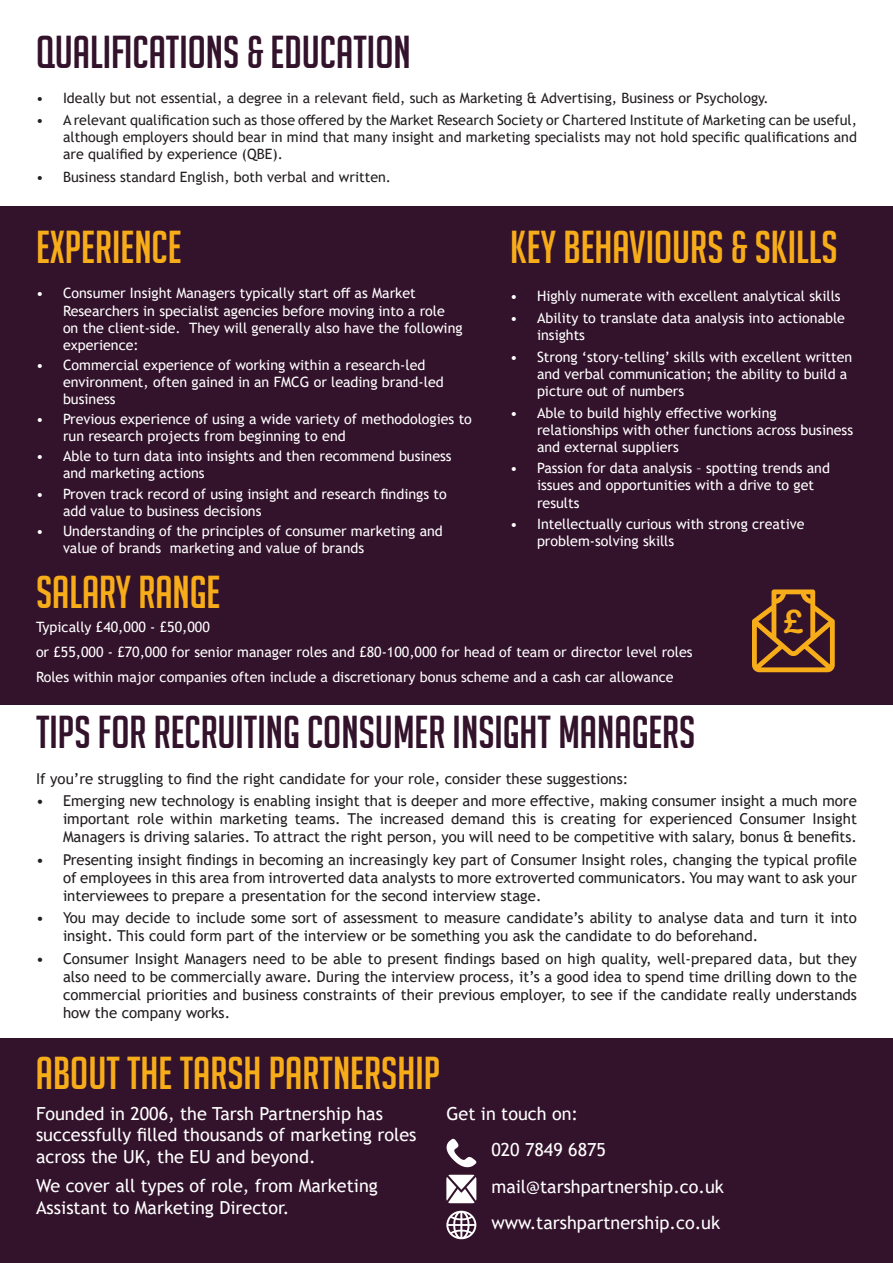
<style>
.page{position:relative;width:893px;height:1263px;background:#fff}
.page>*{position:absolute;margin:0;border:0;box-sizing:border-box;transform-origin:0 0}
.t1{font:45px "Big Noodle Titling";color:#f7ac1a}
.t2{font:45px "Big Noodle Titling";color:#33122b}
.t3{font:32.4px "Arial Rounded MT Bold";color:#f7ac1a}
.t4{font:18px/21.6px "Trebuchet MS";color:#fff}
.t5{font:15px/18px "Trebuchet MS";color:#231f20;text-align:justify}
.t6{font:14.25px/17.1px "Trebuchet MS";color:#fff}
.t7{font:14.25px/17.1px "Trebuchet MS";color:#231f20;text-align:justify}
</style>
<div class="page">
<div style="left:0;top:207px;width:893px;height:498px;background:#33122b"></div>
<div style="left:0;top:1038px;width:893px;height:225px;background:#33122b"></div>
<svg style="left:446px;top:1175px;width:30px;height:28px"></svg>
<svg style="left:446px;top:1139px;width:30px;height:28px"></svg>
<svg style="left:446px;top:1211px;width:30px;height:28px"></svg>
<svg style="left:752px;top:589px;width:83px;height:83px"></svg>
<h1 class="t2" style="left:36px;top:28px;width:376px">QUALIFICATIONS &amp; EDUCATION</h1>
<p class="t7" style="left:36px;top:90px;width:734px">• Ideally but not essential, a degree in a relevant field, such as Marketing &amp; Advertising, Business or Psychology.</p>
<p class="t7" style="left:63px;top:111px;width:795px;text-indent:-27px">• A relevant qualification such as those offered by the Market Research Society or Chartered Institute of Marketing can be useful, although employers should bear in mind that many insight and marketing specialists may not hold specific qualifications and are qualified by experience (QBE).</p>
<p class="t7" style="left:36px;top:168px;width:357px">• Business standard English, both verbal and written.</p>
<h1 class="t1" style="left:36px;top:223px;width:147px">EXPERIENCE</h1>
<p class="t6" style="left:63px;top:285px;width:401px;text-indent:-27px">• Consumer Insight Managers typically start off as Market Researchers in specialist agencies before moving into a role on the client-side. They will generally also have the following experience:</p>
<p class="t6" style="left:63px;top:356px;width:382px;text-indent:-27px">• Commercial experience of working within a research-led environment, often gained in an FMCG or leading brand-led business</p>
<p class="t6" style="left:63px;top:410px;width:410px;text-indent:-27px">• Previous experience of using a wide variety of methodologies to run research projects from beginning to end</p>
<p class="t6" style="left:63px;top:448px;width:390px;text-indent:-27px">• Able to turn data into insights and then recommend business and marketing actions</p>
<p class="t6" style="left:63px;top:485px;width:385px;text-indent:-27px">• Proven track record of using insight and research findings to add value to business decisions</p>
<p class="t6" style="left:63px;top:522px;width:381px;text-indent:-27px">• Understanding of the principles of consumer marketing and value of brands marketing and value of brands</p>
<h1 class="t1" style="left:510px;top:223px;width:329px">KEY BEHAVIOURS &amp; SKILLS</h1>
<p class="t6" style="left:510px;top:288px;width:332px">• Highly numerate with excellent analytical skills</p>
<p class="t6" style="left:537px;top:309px;width:309px;text-indent:-27px">• Ability to translate data analysis into actionable insights</p>
<p class="t6" style="left:537px;top:348px;width:317px;text-indent:-27px">• Strong ‘story-telling’ skills with excellent written and verbal communication; the ability to build a picture out of numbers</p>
<p class="t6" style="left:537px;top:404px;width:318px;text-indent:-27px">• Able to build highly effective working relationships with other functions across business and external suppliers</p>
<p class="t6" style="left:537px;top:460px;width:294px;text-indent:-27px">• Passion for data analysis – spotting trends and issues and opportunities with a drive to get results</p>
<p class="t6" style="left:537px;top:515px;width:269px;text-indent:-27px">• Intellectually curious with strong creative problem-solving skills</p>
<h1 class="t1" style="left:36px;top:567px;width:186px">SALARY RANGE</h1>
<p class="t6" style="left:36px;top:614px;width:658px;line-height:25px">Typically £40,000 - £50,000<br>or £55,000 - £70,000 for senior manager roles and £80-100,000 for head of team or director level roles<br>Roles within major companies often include a discretionary bonus scheme and a cash car allowance</p>
<h2 class="t3" style="left:784px;top:602px;width:21px">£</h2>
<h1 class="t2" style="left:36px;top:707px;width:661px">TIPS FOR RECRUITING CONSUMER INSIGHT MANAGERS</h1>
<p class="t5" style="left:36px;top:769px;width:594px">If you’re struggling to find the right candidate for your role, consider these suggestions:</p>
<p class="t5" style="left:63px;top:792px;width:795px;text-indent:-27px">• Emerging new technology is enabling insight that is deeper and more effective, making consumer insight a much more important role within marketing teams. The increased demand this is creating for experienced Consumer Insight Managers is driving salaries. To attract the right person, you will need to be competitive with salary, bonus &amp; benefits.</p>
<p class="t5" style="left:63px;top:850px;width:795px;text-indent:-27px">• Presenting insight findings in becoming an increasingly key part of Consumer Insight roles, changing the typical profile of employees in this area from introverted data analysts to more extroverted communicators. You may want to ask your interviewees to prepare a presentation for the second interview stage.</p>
<p class="t5" style="left:63px;top:909px;width:795px;text-indent:-27px">• You may decide to include some sort of assessment to measure candidate’s ability to analyse data and turn it into insight. This could form part of the interview or be something you ask the candidate to do beforehand.</p>
<p class="t5" style="left:63px;top:949px;width:795px;text-indent:-27px">• Consumer Insight Managers need to be able to present findings based on high quality, well-prepared data, but they also need to be commercially aware. During the interview process, it’s a good idea to spend time drilling down to the commercial priorities and business constraints of their previous employer, to see if the candidate really understands how the company works.</p>
<h1 class="t1" style="left:36px;top:1049px;width:406px">ABOUT THE TARSH PARTNERSHIP</h1>
<p class="t4" style="left:36px;top:1102px;width:382px">Founded in 2006, the Tarsh Partnership has successfully filled thousands of marketing roles across the UK, the EU and beyond.</p>
<p class="t4" style="left:36px;top:1174px;width:343px">We cover all types of role, from Marketing<br>Assistant to Marketing Director.</p>
<p class="t4" style="left:491px;top:1095px;width:234px;line-height:36.6px;text-indent:-45px">Get in touch on:<br>020 7849 6875 mail@tarshpartnership.co.uk www.tarshpartnership.co.uk</p>
</div>
